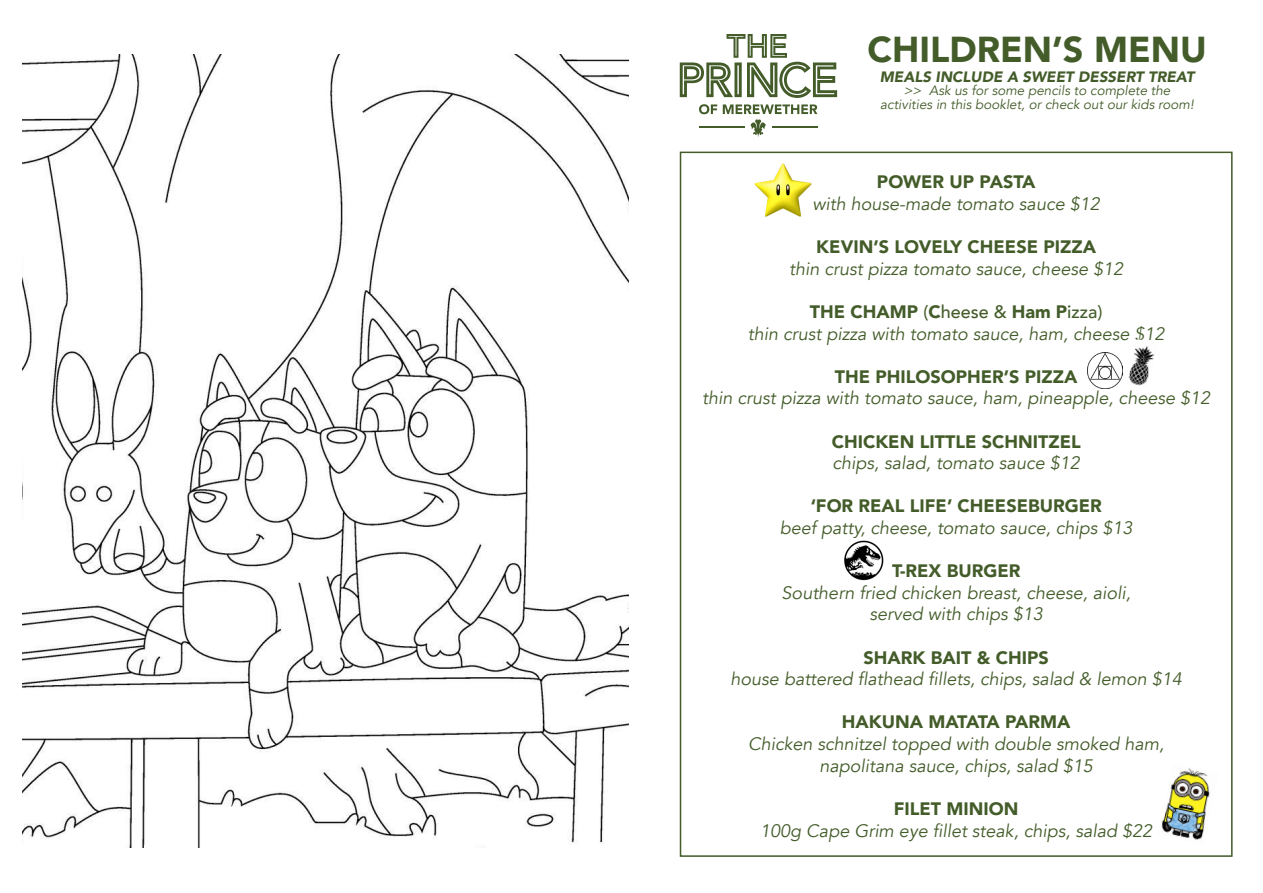
<style>
.page{position:relative;width:1263px;height:893px;background:#fff}
.page>*{position:absolute;margin:0;border:0;box-sizing:border-box;transform-origin:0 0}
.t1{font:900 36px "Avenir";color:#435c29}
.t2{font:italic 18px/21.6px "Avenir";color:#435c29;text-align:center}
.t3{font:900 18px "Avenir";color:#435c29}
.t4{font:italic 900 15px "Avenir";color:#435c29}
.t5{font:italic 13.5px/13.5px "Avenir";color:#435c29;text-align:center}
.s1{font-weight:900;font-style:normal}
.s2{font-weight:500;font-style:normal}
</style>
<div class="page">
<svg style="left:699px;top:104px;width:18px;height:10px"></svg>
<svg style="left:723px;top:104px;width:94px;height:33px"></svg>
<hr style="left:699px;top:126px;width:45px;height:1px;background:#435c29">
<hr style="left:772px;top:126px;width:46px;height:1px;background:#435c29">
<svg style="left:680px;top:34px;width:157px;height:64px"></svg>
<img style="left:22px;top:54px;width:606px;height:794px">
<img style="left:1161px;top:768px;width:49px;height:72px">
<img style="left:754px;top:163px;width:58px;height:54px">
<img style="left:1087px;top:352px;width:36px;height:36px">
<img style="left:844px;top:540px;width:40px;height:41px">
<img style="left:1128px;top:346px;width:27px;height:40px">
<p class="t1" style="left:867px;top:18px;width:341px">CHILDREN’S MENU</p>
<p class="t4" style="left:880px;top:64px;width:316px">MEALS INCLUDE A SWEET DESSERT TREAT</p>
<p class="t5" style="left:880px;top:84px;width:315px">&gt;&gt; Ask us for some pencils to complete the activities in this booklet, or check out our kids room!</p>
<p class="t3" style="left:877px;top:167px;width:160px">POWER UP PASTA</p>
<p class="t2" style="left:813px;top:193px;width:289px">with house-made tomato sauce $12</p>
<p class="t3" style="left:816px;top:232px;width:281px">KEVIN’S LOVELY CHEESE PIZZA</p>
<p class="t2" style="left:789px;top:258px;width:335px">thin crust pizza tomato sauce, cheese $12</p>
<p class="t2" style="left:748px;top:301px;width:418px"><span class="s1">THE CHAMP</span> <span class="s2">(</span><span class="s1">C</span><span class="s2">heese &amp;</span> <span class="s1">Ham P</span><span class="s2">izza)<br></span>thin crust pizza with tomato sauce, ham, cheese $12</p>
<p class="t3" style="left:835px;top:361px;width:244px">THE PHILOSOPHER’S PIZZA</p>
<p class="t2" style="left:702px;top:388px;width:509px">thin crust pizza with tomato sauce, ham, pineapple, cheese $12</p>
<p class="t2" style="left:832px;top:431px;width:250px;text-align:left"><span class="s1">CHICKEN LITTLE SCHNITZEL </span>chips, salad, tomato sauce $12</p>
<p class="t3" style="left:811px;top:491px;width:292px">‘FOR REAL LIFE’ CHEESEBURGER</p>
<p class="t2" style="left:780px;top:517px;width:354px">beef patty, cheese, tomato sauce, chips $13</p>
<p class="t2" style="left:782px;top:561px;width:351px"><span class="s1">T-REX BURGER<br></span>Southern fried chicken breast, cheese, aioli, served with chips $13</p>
<p class="t3" style="left:863px;top:642px;width:187px">SHARK BAIT &amp; CHIPS</p>
<p class="t2" style="left:731px;top:669px;width:453px">house battered flathead fillets, chips, salad &amp; lemon $14</p>
<p class="t3" style="left:842px;top:707px;width:230px">HAKUNA MATATA PARMA</p>
<p class="t2" style="left:748px;top:733px;width:418px">Chicken schnitzel topped with double smoked ham, napolitana sauce, chips, salad $15</p>
<p class="t2" style="left:760px;top:798px;width:393px"><span class="s1">FILET MINION<br></span>100g Cape Grim eye fillet steak, chips, salad $22</p>
</div>
